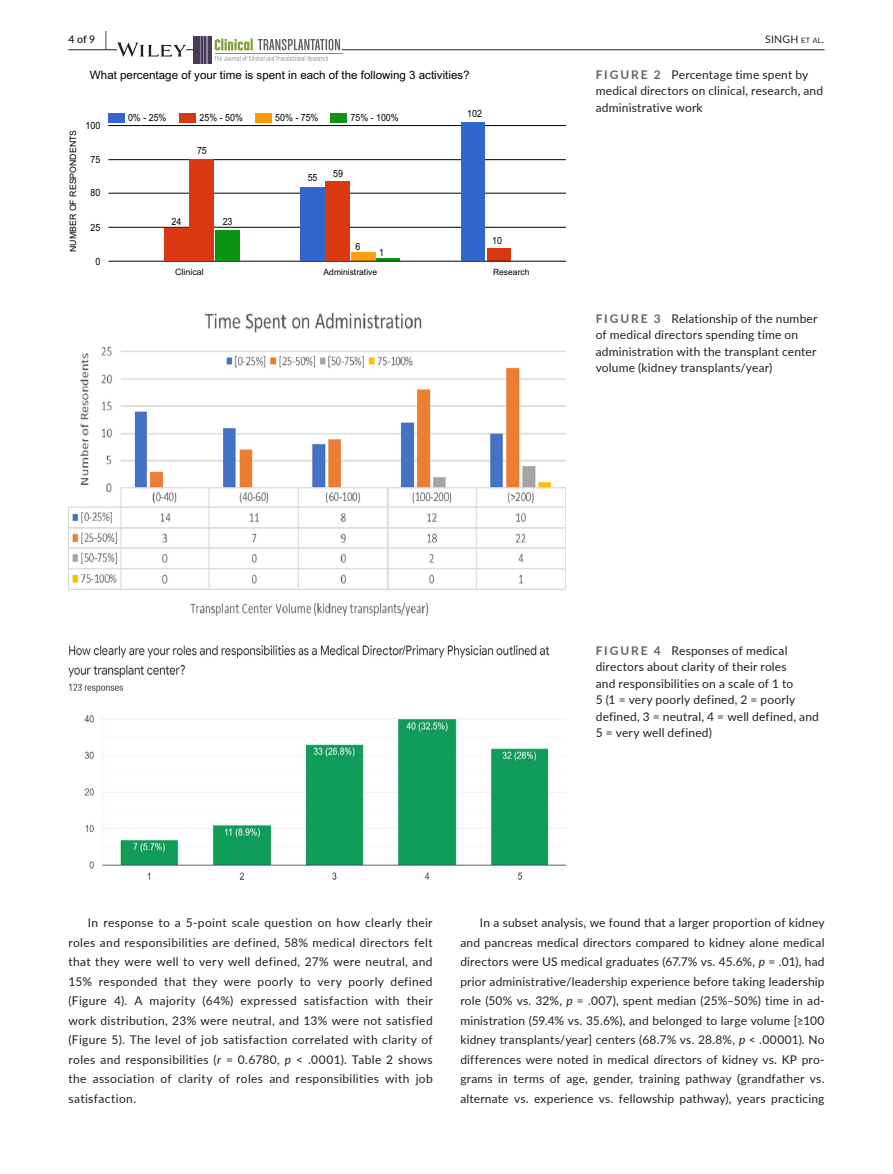
<style>
.page{position:relative;width:893px;height:1174px;background:#fff}
.page>*{position:absolute;margin:0;border:0;box-sizing:border-box;transform-origin:0 0}
.t1{font:12px/19.5px "Lato";letter-spacing:.015em;color:#231f20}
.t2{font:11.55px "Arial";color:#000}
.t3{font:10.5px "Lato";letter-spacing:.02em;color:#231f20}
.t4{font:600 10.5px "Lato";color:#231f20}
.t5{font:9.9px "Arial";color:#000;scale:.89 1}
.t6{font:8.85px "Arial";color:#000}
.t7{font:8.55px "Arial";color:#000}
.s1{font-size:19.5px}
.s2{font-size:7.35px}
.s3{font-weight:700;color:#636366}
.s4{font-style:italic}
</style>
<div class="page">
<hr style="left:68px;top:49px;width:756px;height:1px;background:#231f20">
<svg style="left:117px;top:42px;width:69px;height:15px"></svg>
<div style="left:194px;top:36px;width:148px;height:27px;background:#fff"></div>
<div style="left:194px;top:36px;width:18px;height:27px;background:#463c5a"></div>
<svg style="left:200px;top:36px;width:8px;height:27px"></svg>
<hr style="left:215px;top:53px;width:127px;height:1px;background:#84a03c">
<svg style="left:215px;top:39px;width:125px;height:22px"></svg>
<div style="left:351px;top:253px;width:25px;height:8px;background:#ff9e0f"></div>
<hr style="left:377px;top:258px;width:23px;height:3px;background:#0d9414">
<div style="left:487px;top:248px;width:24px;height:13px;background:#db3812"></div>
<div style="left:109px;top:113px;width:16px;height:9px;background:#36c"></div>
<div style="left:180px;top:113px;width:16px;height:9px;background:#db3812"></div>
<div style="left:255px;top:113px;width:16px;height:9px;background:#f90"></div>
<div style="left:330px;top:113px;width:16px;height:9px;background:#0d9414"></div>
<hr style="left:108px;top:125px;width:458px;height:1px;background:#000">
<hr style="left:108px;top:159px;width:458px;height:1px;background:#000">
<hr style="left:108px;top:193px;width:458px;height:1px;background:#000">
<hr style="left:108px;top:227px;width:458px;height:1px;background:#000">
<hr style="left:108px;top:261px;width:458px;height:1px;background:#000">
<div style="left:164px;top:229px;width:25px;height:32px;background:#db3812"></div>
<div style="left:189px;top:160px;width:25px;height:101px;background:#db3812"></div>
<div style="left:215px;top:230px;width:25px;height:31px;background:#0d9414"></div>
<div style="left:300px;top:187px;width:25px;height:74px;background:#36c"></div>
<div style="left:326px;top:181px;width:24px;height:80px;background:#db3812"></div>
<div style="left:462px;top:123px;width:23px;height:138px;background:#36c"></div>
<img style="left:68px;top:313px;width:498px;height:302px">
<img style="left:68px;top:645px;width:498px;height:234px">
<p class="t4" style="left:68px;top:31px;width:40px">4 of 9 <span class="s1">|</span></p>
<p class="t3" style="left:765px;top:31px;width:61px">SINGH <span class="s2">et al</span>.</p>
<p class="t6" style="left:67px;top:252px;width:124px;rotate:-90deg">NUMBER OF RESPONDENTS</p>
<p class="t2" style="left:90px;top:67px;width:381px">What percentage of your time is spent in each of the following 3 activities?</p>
<p class="t5" style="left:128px;top:111px;width:45px">0% - 25%</p>
<p class="t5" style="left:200px;top:111px;width:50px">25% - 50%</p>
<p class="t5" style="left:275px;top:111px;width:50px">50% - 75%</p>
<p class="t5" style="left:350px;top:111px;width:56px">75% - 100%</p>
<p class="t5" style="left:86px;top:119px;width:18px">100</p>
<p class="t5" style="left:90px;top:153px;width:13px">75</p>
<p class="t5" style="left:90px;top:186px;width:13px">80</p>
<p class="t5" style="left:90px;top:221px;width:13px">25</p>
<p class="t5" style="left:95px;top:255px;width:7px">0</p>
<p class="t5" style="left:467px;top:107px;width:18px">102</p>
<p class="t5" style="left:197px;top:144px;width:13px">75</p>
<p class="t5" style="left:333px;top:167px;width:13px">59</p>
<p class="t5" style="left:308px;top:171px;width:13px">55</p>
<p class="t5" style="left:172px;top:215px;width:13px">24</p>
<p class="t5" style="left:223px;top:215px;width:13px">23</p>
<p class="t5" style="left:355px;top:240px;width:7px">6</p>
<p class="t5" style="left:379px;top:246px;width:7px">1</p>
<p class="t5" style="left:492px;top:234px;width:13px">10</p>
<p class="t6" style="left:175px;top:266px;width:30px">Clinical</p>
<p class="t7" style="left:324px;top:267px;width:55px">Administrative</p>
<p class="t7" style="left:493px;top:267px;width:38px">Research</p>
<p class="t1" style="left:596px;top:66px;width:229px;line-height:16.5px"><span class="s3">FIGURE 2</span> Percentage time spent by medical directors on clinical, research, and administrative work</p>
<p class="t1" style="left:596px;top:309px;width:223px;line-height:16.5px"><span class="s3">FIGURE 3</span> Relationship of the number of medical directors spending time on administration with the transplant center volume (kidney transplants/year)</p>
<p class="t1" style="left:596px;top:642px;width:225px;line-height:16.5px"><span class="s3">FIGURE 4</span> Responses of medical directors about clarity of their roles<br>and responsibilities on a scale of 1 to<br>5 (1 = very poorly defined, 2 = poorly defined, 3 = neutral, 4 = well defined, and 5 = very well defined)</p>
<p class="t1" style="left:68px;top:912px;width:366px;text-align:justify;text-indent:20px">In response to a 5-point scale question on how clearly their roles and responsibilities are defined, 58% medical directors felt that they were well to very well defined, 27% were neutral, and 15% responded that they were poorly to very poorly defined (Figure 4). A majority (64%) expressed satisfaction with their work distribution, 23% were neutral, and 13% were not satisfied (Figure 5). The level of job satisfaction correlated with clarity of roles and responsibilities (<span class="s4">r</span> = 0.6780, <span class="s4">p</span> &lt; .0001). Table 2 shows the association of clarity of roles and responsibilities with job satisfaction.</p>
<p class="t1" style="left:460px;top:912px;width:366px;text-align:justify;text-indent:20px">In a subset analysis, we found that a larger proportion of kidney and pancreas medical directors compared to kidney alone medical directors were US medical graduates (67.7% vs. 45.6%, <span class="s4">p</span> = .01), had prior administrative/leadership experience before taking leadership role (50% vs. 32%, <span class="s4">p</span> = .007), spent median (25%–50%) time in ad&shy;ministration (59.4% vs. 35.6%), and belonged to large volume [≥100 kidney transplants/year] centers (68.7% vs. 28.8%, <span class="s4">p</span> &lt; .00001). No differences were noted in medical directors of kidney vs. KP pro&shy;grams in terms of age, gender, training pathway (grandfather vs. alternate vs. experience vs. fellowship pathway), years practicing</p>
</div>
